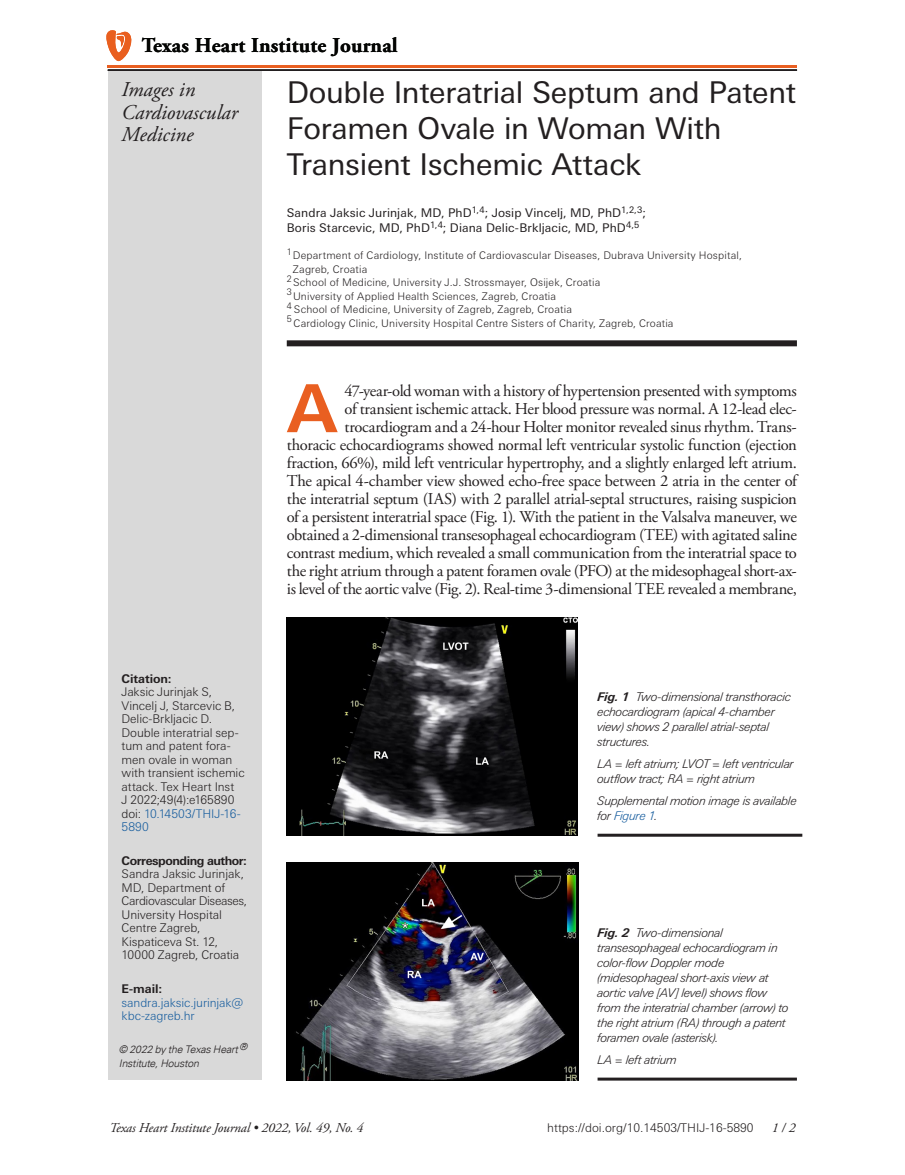
<style>
.page{position:relative;width:905px;height:1175px;background:#fff}
.page>*{position:absolute;margin:0;border:0;box-sizing:border-box;transform-origin:0 0}
._4_-_Body_text_-_Dro{font:700 66.3px "Univers Next Pro";color:#e95f21}
._3_-_Title{font:30px/36px "Univers Next Pro";letter-spacing:-.01em;color:#231f20}
._2_-_Section{font:italic 21px/22.5px "Adobe Garamond Pro";color:#231f20}
.t1{font:700 21px "Adobe Garamond";letter-spacing:.01em;color:#040503}
._4_-_Body_text_-_Dro-2{font:16.5px/18px "Adobe Garamond Pro";letter-spacing:-.02em;color:#231f20;text-align:right}
.t2{font:italic 13.5px "Adobe Garamond Pro";letter-spacing:-.01em;color:#231f20}
._6_-_Captions{font:italic 300 12px/15px "Univers Next Pro";letter-spacing:-.02em;color:#231f20}
._2_-_Sidebar{font:300 12px/13.5px "Univers Next Pro";letter-spacing:-.005em;color:#231f20}
._3_-_Authors{font:12px/15px "Univers Next Pro";letter-spacing:.01em;color:#231f20}
._2_-_Sidebar-2{font:300 12px/13.5px "Univers Next Pro";letter-spacing:-.01em;color:#175d9e}
._3_-_Affiliations{font:300 10.5px/13.5px "Univers Next Pro";letter-spacing:.015em;color:#231f20}
.t3{font:italic 300 10.5px/13.5px "Univers LT";letter-spacing:-.02em;color:#231f20}
.s1{font-weight:700}
.s2{color:#175d9e}
.s3{font-weight:700;color:#231f20}
</style>
<div class="page">
<div style="left:108px;top:70px;width:153px;height:1010px;background:#d9d9d9"></div>
<div style="left:287px;top:340px;width:509px;height:6px;background:#231f20"></div>
<hr style="left:108px;top:69px;width:689px;height:2px;background:#231f20">
<svg style="left:106px;top:30px;width:25px;height:31px"></svg>
<hr style="left:108px;top:66px;width:689px;height:2px;background:#e95f21">
<img style="left:287px;top:617px;width:290px;height:218px">
<img style="left:287px;top:862px;width:291px;height:218px">
<hr style="left:597px;top:833px;width:205px;height:3px;background:#231f20">
<hr style="left:597px;top:1077px;width:200px;height:3px;background:#231f20">
<p class="t1" style="left:142px;top:34px;width:257px">Texas Heart Institute Journal</p>
<p class="_2_-_Section" style="left:122px;top:79px;width:118px">Images in<br>Cardiovascular<br>Medicine</p>
<p class="_2_-_Sidebar" style="left:122px;top:671px;width:124px"><span class="s1">Citation:<br></span>Jaksic Jurinjak S,<br>Vincelj J, Starcevic B,<br>Delic-Brkljacic D.<br>Double interatrial sep&shy;tum and patent fora&shy;men ovale in woman with transient ischemic attack. Tex Heart Inst<br>J 2022;49(4):e165890 doi: <span class="s2">10.14503/THIJ-16-<br>5890</span></p>
<p class="_2_-_Sidebar" style="left:122px;top:853px;width:127px"><span class="s1">Corresponding author:<br></span>Sandra Jaksic Jurinjak,<br>MD, Department of<br>Cardiovascular Diseases,<br>University Hospital<br>Centre Zagreb,<br>Kispaticeva St. 12,<br>10000 Zagreb, Croatia</p>
<p class="_2_-_Sidebar-2" style="left:122px;top:982px;width:123px"><span class="s3">E-mail: </span>sandra.jaksic.jurinjak@ kbc-zagreb.hr</p>
<p class="t3" style="left:119px;top:1043px;width:130px">© 2022 by the Texas Heart <sup>®<br></sup>Institute, Houston</p>
<p class="_3_-_Title" style="left:287px;top:75px;width:511px">Double Interatrial Septum and Patent<br>Foramen Ovale in Woman With<br>Transient Ischemic Attack</p>
<p class="_3_-_Authors" style="left:287px;top:205px;width:360px">Sandra Jaksic Jurinjak, MD, PhD<sup>1,4</sup>; Josip Vincelj, MD, PhD<sup>1,2,3</sup>;<br>Boris Starcevic, MD, PhD<sup>1,4</sup>; Diana Delic-Brkljacic, MD, PhD<sup>4,5</sup></p>
<p class="_3_-_Affiliations" style="left:293px;top:249px;width:450px;text-indent:-6px"><sup>1</sup>Department of Cardiology, Institute of Cardiovascular Diseases, Dubrava University Hospital,<br>Zagreb, Croatia</p>
<p class="_3_-_Affiliations" style="left:287px;top:276px;width:315px"><sup>2</sup>School of Medicine, University J.J. Strossmayer, Osijek, Croatia</p>
<p class="_3_-_Affiliations" style="left:287px;top:289px;width:271px"><sup>3</sup>University of Applied Health Sciences, Zagreb, Croatia</p>
<p class="_3_-_Affiliations" style="left:287px;top:303px;width:287px"><sup>4</sup> School of Medicine, University of Zagreb, Zagreb, Croatia</p>
<p class="_3_-_Affiliations" style="left:287px;top:316px;width:388px"><sup>5</sup> Cardiology Clinic, University Hospital Centre Sisters of Charity, Zagreb, Croatia</p>
<p class="_4_-_Body_text_-_Dro" style="left:287px;top:369px;width:52px">A</p>
<p class="_4_-_Body_text_-_Dro-2" style="left:287px;top:382px;width:511px">47-year-old woman with a history of hypertension presented with symptoms<br>of transient ischemic attack. Her blood pressure was normal. A 12-lead elec&shy;trocardiogram and a 24-hour Holter monitor revealed sinus rhythm. Trans-<br>thoracic echocardiograms showed normal left ventricular systolic function (ejection fraction, 66%), mild left ventricular hypertrophy, and a slightly enlarged left atrium.<br>The apical 4-chamber view showed echo-free space between 2 atria in the center of the interatrial septum (IAS) with 2 parallel atrial-septal structures, raising suspicion of a persistent interatrial space (Fig. 1). With the patient in the Valsalva maneuver, we obtained a 2-dimensional transesophageal echocardiogram (TEE) with agitated saline contrast medium, which revealed a small communication from the interatrial space to the right atrium through a patent foramen ovale (PFO) at the midesophageal short-ax&shy;is level of the aortic valve (Fig. 2). Real-time 3-dimensional TEE revealed a membrane,</p>
<p class="_6_-_Captions" style="left:597px;top:689px;width:195px"><span class="s1">Fig. 1</span> Two-dimensional transthoracic echocardiogram (apical 4-chamber view) shows 2 parallel atrial-septal structures.</p>
<p class="_6_-_Captions" style="left:597px;top:756px;width:198px">LA = left atrium; LVOT = left ventricular outflow tract; RA = right atrium</p>
<p class="_6_-_Captions" style="left:597px;top:793px;width:201px">Supplemental motion image is available for <span class="s2">Figure 1</span>.</p>
<p class="_6_-_Captions" style="left:597px;top:925px;width:193px"><span class="s1">Fig. 2</span> Two-dimensional transesophageal echocardiogram in color-flow Doppler mode (midesophageal short-axis view at aortic valve [AV] level) shows flow from the interatrial chamber (arrow) to the right atrium (RA) through a patent foramen ovale (asterisk).</p>
<p class="_6_-_Captions" style="left:597px;top:1052px;width:81px">LA = left atrium</p>
<p class="t2" style="left:110px;top:1120px;width:255px">Texas Heart Institute Journal • 2022, Vol. 49, No. 4</p>
<p class="_2_-_Sidebar" style="left:547px;top:1121px;width:208px">https://doi.org/10.14503/THIJ-16-5890</p>
<p class="t2" style="left:771px;top:1120px;width:25px">1 / 2</p>
</div>
